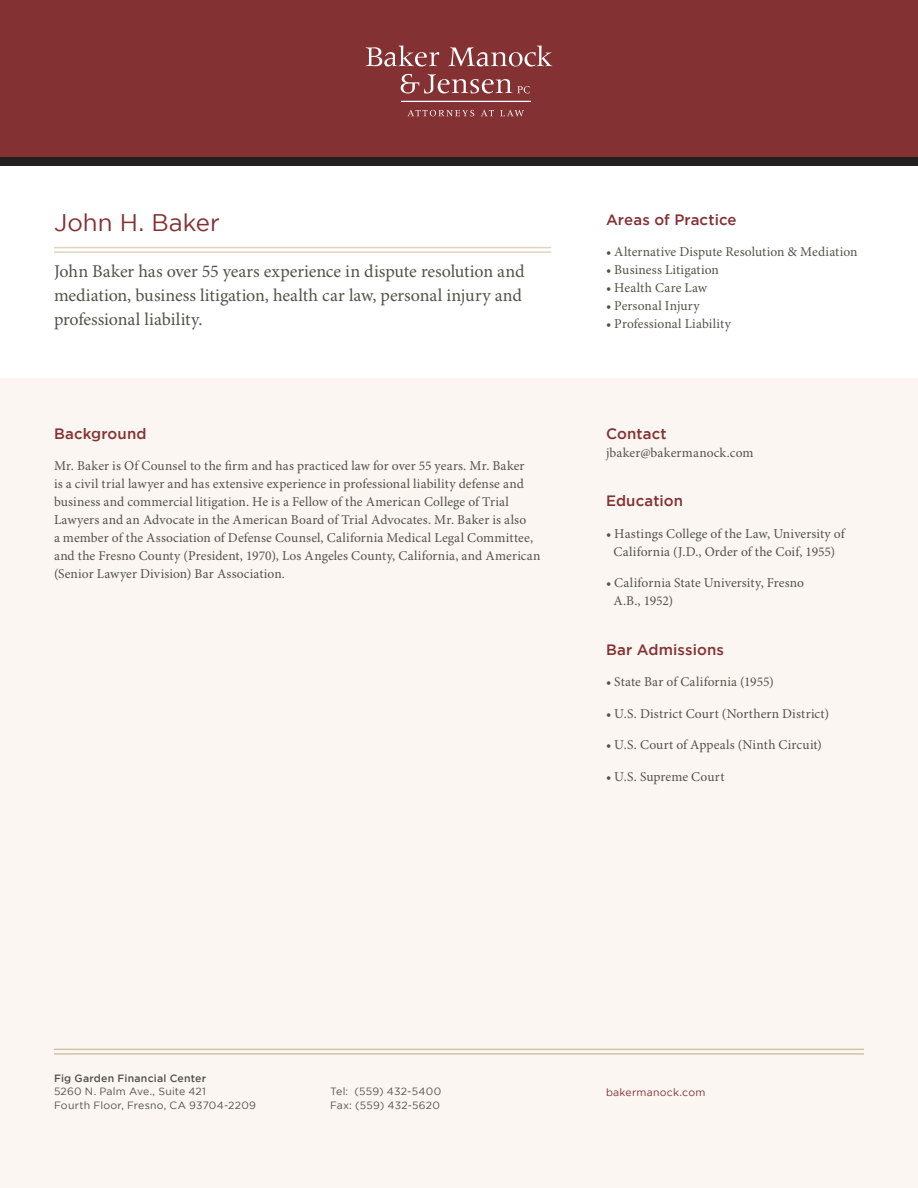
<style>
.page{position:relative;width:918px;height:1188px;background:#fff}
.page>*{position:absolute;margin:0;border:0;box-sizing:border-box;transform-origin:0 0}
.t1{font:24px "Gotham";color:#833133}
.Intro{font:18px/24px "Minion Pro";letter-spacing:-.005em;color:#53524a}
.Body{font:500 15px "Gotham";letter-spacing:.01em;color:#833133}
.Body-2{font:13.5px/18px "Minion Pro";letter-spacing:.01em;color:#53524a}
.t2{font:10.5px/13.5px "Gotham";letter-spacing:.02em;color:#53524a}
.t3{font:500 10.5px "Gotham";letter-spacing:.025em;color:#53524a}
.t4{font:10.5px "Gotham";letter-spacing:.025em;color:#833133}
</style>
<div class="page">
<div style="left:0;top:32px;width:918px;height:134px;background:#231f20"></div>
<div style="left:0;top:0;width:918px;height:156px;background:#833133"></div>
<hr style="left:401px;top:101px;width:130px;height:1px;background:#fff">
<svg style="left:366px;top:45px;width:73px;height:22px"></svg>
<svg style="left:448px;top:45px;width:104px;height:22px"></svg>
<svg style="left:408px;top:110px;width:66px;height:6px"></svg>
<svg style="left:481px;top:110px;width:13px;height:6px"></svg>
<svg style="left:500px;top:110px;width:24px;height:6px"></svg>
<svg style="left:401px;top:74px;width:128px;height:20px"></svg>
<div style="left:0;top:1007px;width:918px;height:181px;background:#fbf6f2"></div>
<hr style="left:54px;top:1049px;width:810px;height:1px;background:#d1c4a7">
<hr style="left:54px;top:1053px;width:810px;height:2px;background:#d1c4a7">
<div style="left:0;top:378px;width:918px;height:667px;background:#fbf6f2"></div>
<hr style="left:54px;top:247px;width:497px;height:1px;background:#e0d5c1">
<hr style="left:54px;top:251px;width:497px;height:2px;background:#e0d5c1">
<p class="t1" style="left:54px;top:209px;width:167px">John H. Baker</p>
<p class="Intro" style="left:54px;top:260px;width:472px">John Baker has over 55 years experience in dispute resolution and mediation, business litigation, health car law, personal injury and professional liability.</p>
<p class="Body" style="left:54px;top:425px;width:94px">Background</p>
<p class="Body-2" style="left:54px;top:457px;width:488px">Mr. Baker is Of Counsel to the firm and has practiced law for over 55 years. Mr. Baker<br>is a civil trial lawyer and has extensive experience in professional liability defense and business and commercial litigation. He is a Fellow of the American College of Trial Lawyers and an Advocate in the American Board of Trial Advocates. Mr. Baker is also<br>a member of the Association of Defense Counsel, California Medical Legal Committee, and the Fresno County (President, 1970), Los Angeles County, California, and American (Senior Lawyer Division) Bar Association.</p>
<p class="Body" style="left:606px;top:211px;width:132px">Areas of Practice</p>
<p class="Body-2" style="left:606px;top:243px;width:253px">• Alternative Dispute Resolution &amp; Mediation</p>
<p class="Body-2" style="left:606px;top:261px;width:114px">• Business Litigation</p>
<p class="Body-2" style="left:606px;top:279px;width:103px">• Health Care Law</p>
<p class="Body-2" style="left:606px;top:297px;width:95px">• Personal Injury</p>
<p class="Body-2" style="left:606px;top:315px;width:126px">• Professional Liability</p>
<p class="Body" style="left:606px;top:425px;width:62px">Contact</p>
<p class="Body-2" style="left:606px;top:444px;width:149px">jbaker@bakermanock.com</p>
<p class="Body" style="left:606px;top:492px;width:79px">Education</p>
<p class="Body-2" style="left:606px;top:525px;width:240px;text-align:center">• Hastings College of the Law, University of<br>California (J.D., Order of the Coif, 1955)</p>
<p class="Body-2" style="left:614px;top:574px;width:192px;text-indent:-8px">• California State University, Fresno<br>A.B., 1952)</p>
<p class="Body" style="left:606px;top:641px;width:119px">Bar Admissions</p>
<p class="Body-2" style="left:606px;top:673px;width:169px">• State Bar of California (1955)</p>
<p class="Body-2" style="left:606px;top:705px;width:225px">• U.S. District Court (Northern District)</p>
<p class="Body-2" style="left:606px;top:736px;width:217px">• U.S. Court of Appeals (Ninth Circuit)</p>
<p class="Body-2" style="left:606px;top:768px;width:120px">• U.S. Supreme Court</p>
<p class="t3" style="left:54px;top:1072px;width:154px">Fig Garden Financial Center</p>
<p class="t2" style="left:54px;top:1085px;width:204px">5260 N. Palm Ave., Suite 421<br>Fourth Floor, Fresno, CA 93704-2209</p>
<p class="t2" style="left:330px;top:1085px;width:113px">Tel: (559) 432-5400<br>Fax: (559) 432-5620</p>
<p class="t4" style="left:606px;top:1086px;width:101px">bakermanock.com</p>
</div>
